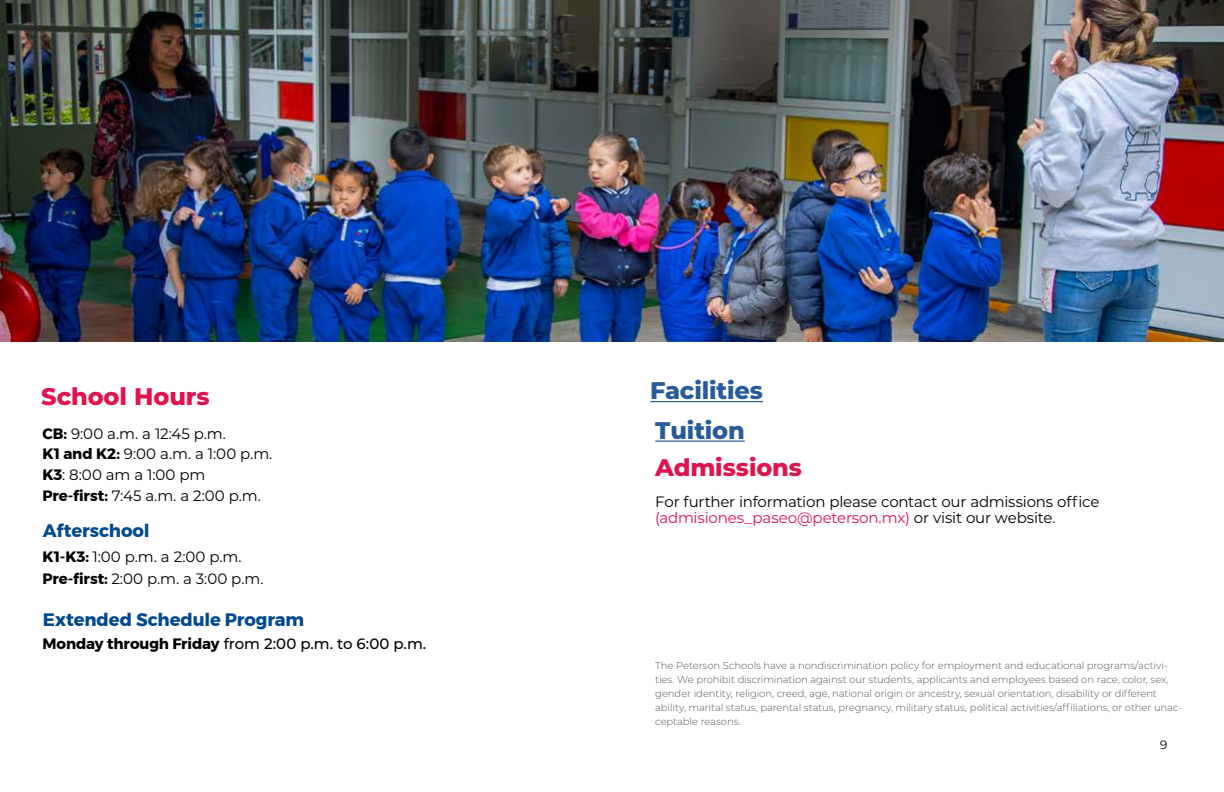
<style>
.page{position:relative;width:1224px;height:792px;background:#fff}
.page>*{position:absolute;margin:0;border:0;box-sizing:border-box;transform-origin:0 0}
.t1{font:800 24px "Montserrat";color:#e1134f}
.t2{font:800 24px "Montserrat";letter-spacing:-.005em;color:#275b9b}
.t3{font:700 18px "Montserrat";letter-spacing:-.005em;color:#004990}
.t4{font:15px/21.7px "Montserrat";letter-spacing:-.015em;color:#000}
.t5{font:15px/20.7px "Montserrat";letter-spacing:.015em;color:#000}
.t6{font:500 15px "Montserrat";letter-spacing:-.01em;color:#000}
.t7{font:12px "Montserrat";color:#000}
.t8{font:300 10px/14px "Montserrat";letter-spacing:-.005em;color:#575756}
.s1{font-weight:700}
.s2{color:#e1134f}
</style>
<div class="page">
<hr style="left:650px;top:401px;width:113px;height:1px;background:#275b9b">
<img style="left:0;top:0;width:1224px;height:342px">
<hr style="left:655px;top:441px;width:90px;height:1px;background:#275b9b">
<h1 class="t1" style="left:41px;top:379px;width:170px">School Hours</h1>
<h3 class="t5" style="left:43px;top:423px;width:231px"><span class="s1">CB:</span> 9:00 a.m. a 12:45 p.m.<br><span class="s1">K1 and K2:</span> 9:00 a.m. a 1:00 p.m.<br><span class="s1">K3</span>: 8:00 am a 1:00 pm<br><span class="s1">Pre-first:</span> 7:45 a.m. a 2:00 p.m.</h3>
<h2 class="t3" style="left:43px;top:516px;width:108px">Afterschool</h2>
<h3 class="t4" style="left:43px;top:546px;width:222px"><span class="s1">K1-K3:</span> 1:00 p.m. a 2:00 p.m.<br><span class="s1">Pre-first:</span> 2:00 p.m. a 3:00 p.m.</h3>
<h2 class="t3" style="left:43px;top:605px;width:263px">Extended Schedule Program</h2>
<h3 class="t6" style="left:43px;top:634px;width:385px"><span class="s1">Monday through Friday</span> from 2:00 p.m. to 6:00 p.m.</h3>
<h1 class="t2" style="left:650px;top:373px;width:114px">Facilities</h1>
<h1 class="t2" style="left:655px;top:413px;width:91px">Tuition</h1>
<h1 class="t1" style="left:655px;top:450px;width:148px">Admissions</h1>
<h3 class="t4" style="left:655px;top:493px;width:446px;line-height:16px">For further information please contact our admissions office <span class="s2">(admisiones_paseo@peterson.mx)</span> or visit our website.</h3>
<p class="t8" style="left:655px;top:658px;width:528px">The Peterson Schools have a nondiscrimination policy for employment and educational programs/activi&shy;ties. We prohibit discrimination against our students, applicants and employees based on race, color, sex, gender identity, religion, creed, age, national origin or ancestry, sexual orientation, disability or different ability, marital status, parental status, pregnancy, military status, political activities/affiliations, or other unac&shy;ceptable reasons.</p>
<p class="t7" style="left:1160px;top:737px;width:9px">9</p>
</div>
